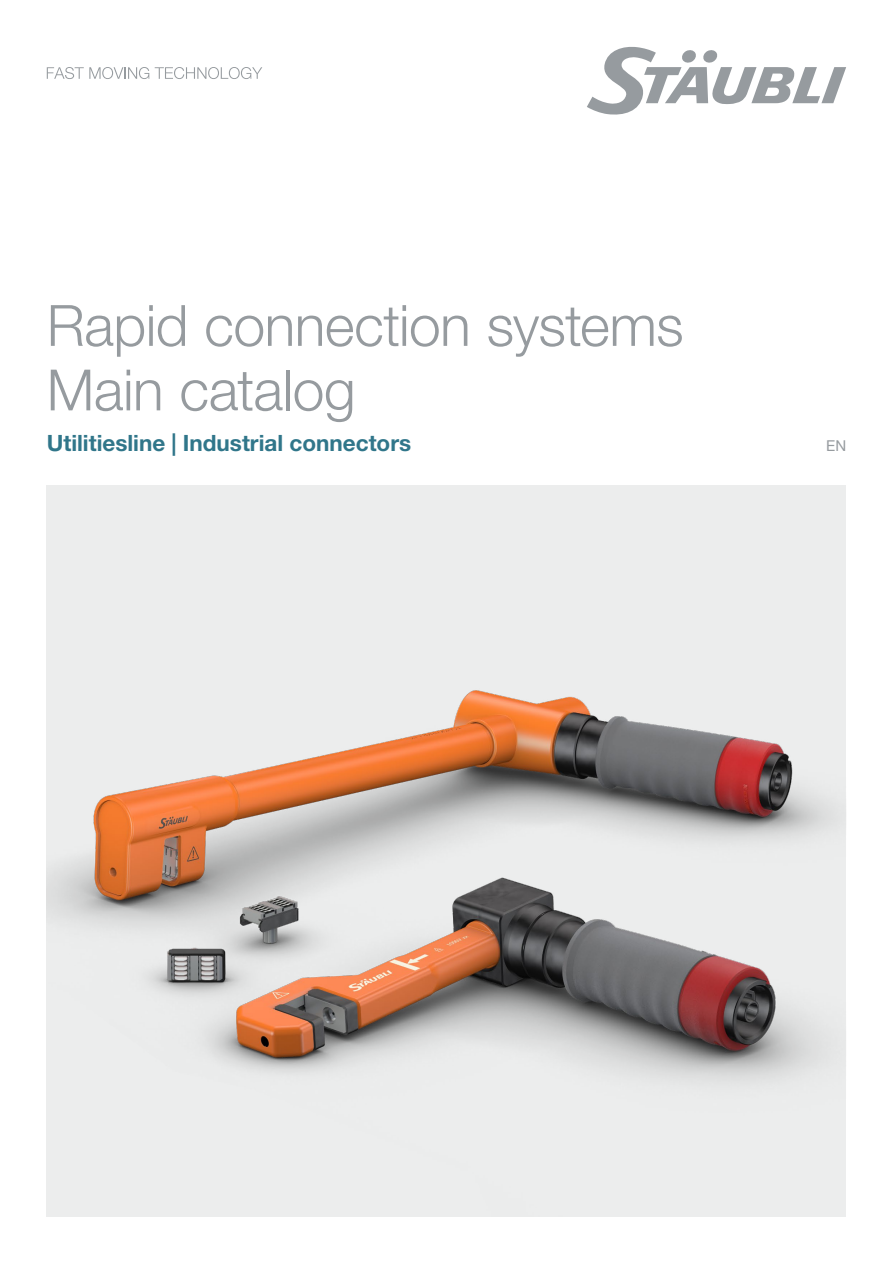
<style>
.page{position:relative;width:893px;height:1263px;background:#fff}
.page>*{position:absolute;margin:0;border:0;box-sizing:border-box;transform-origin:0 0}
.Headline_Title_neutral{font:300 57px/64.5px "Helvetica Neue LTW1 G";letter-spacing:-.01em;color:#969b9f}
.Subline_Title_neutral{font:700 22.5px "Helvetica Neue LTW1 G";color:#30768a}
.t1{font:15px "Helvetica Neue LTW1 G";color:#969b9f}
</style>
<div class="page">
<svg style="left:587px;top:47px;width:259px;height:68px"></svg>
<svg style="left:47px;top:67px;width:102px;height:12px"></svg>
<svg style="left:155px;top:67px;width:107px;height:12px"></svg>
<img style="left:47px;top:485px;width:799px;height:731px">
<p class="Headline_Title_neutral" style="left:47px;top:293px;width:638px">Rapid connection systems<br>Main catalog</p>
<p class="Subline_Title_neutral" style="left:47px;top:429px;width:366px">Utilitiesline | Industrial connectors</p>
<p class="t1" style="left:826px;top:436px;width:21px">EN</p>
</div>
